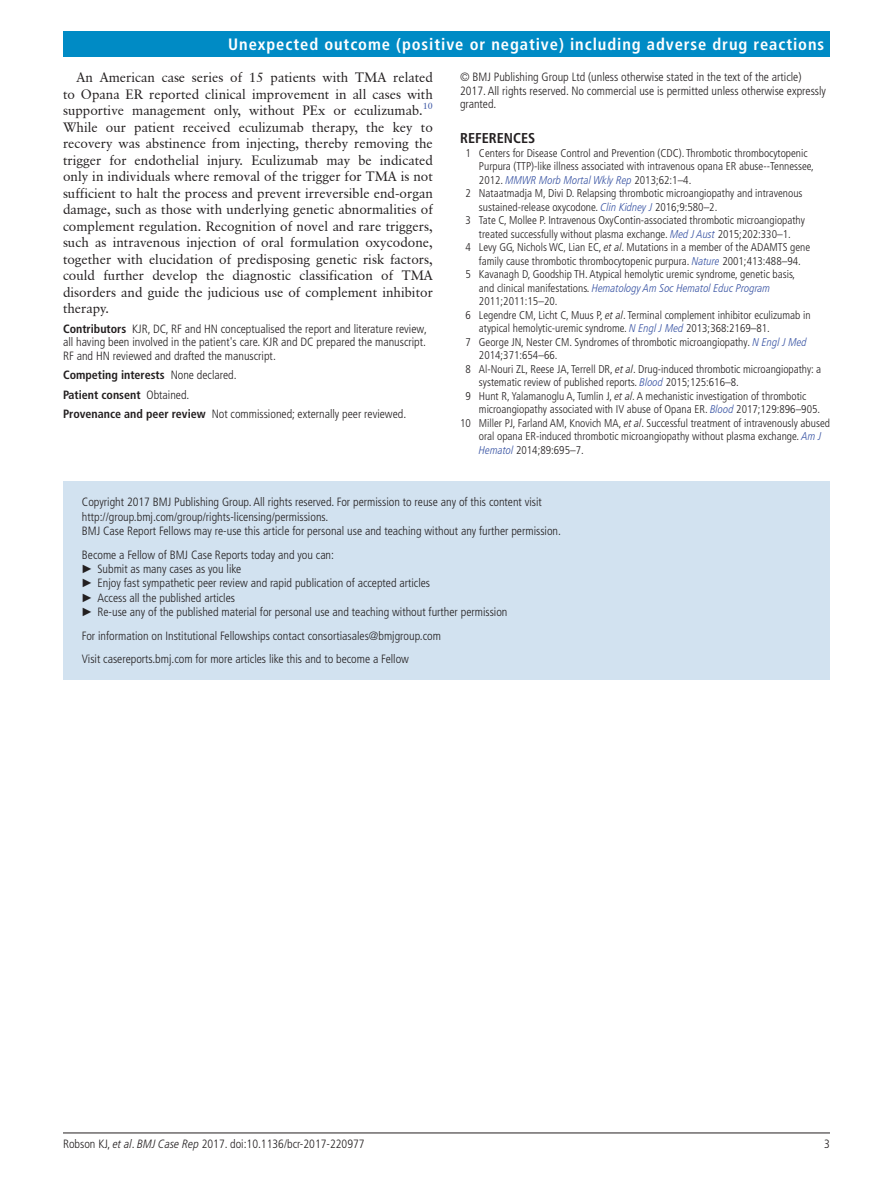
<style>
.page{position:relative;width:893px;height:1191px;background:#fff}
.page>*{position:absolute;margin:0;border:0;box-sizing:border-box;transform-origin:0 0}
.t1{font:700 condensed 16.5px "Frutiger LT Pro";letter-spacing:.055em;color:#fff}
.t2{font:700 condensed 14.25px "Frutiger LT Std";color:#231f20}
.t3{font:13.5px/16.5px "Classical Garamond BT";color:#231f20;text-align:justify}
.t4{font:300 condensed 12px/14.4px "Frutiger LT Pro";color:#231f20}
.t5{font:300 condensed 11.25px "Frutiger LT Pro";color:#231f20}
.t6{font:italic 300 condensed 11.25px "Frutiger LT Pro";color:#3853a3}
.s1{font-weight:700}
.s2{font-style:normal;color:#231f20}
.s3{font-style:italic;color:#3853a3}
.s4{font-style:italic}
.s5{font-family:"Arial";font-weight:400;font-stretch:normal}
</style>
<div class="page">
<hr style="left:63px;top:1132px;width:767px;height:1px;background:#231f20">
<div style="left:63px;top:481px;width:767px;height:198px;background:#d2e2f0"></div>
<div style="left:63px;top:31px;width:767px;height:25px;background:#008bc5"></div>
<h1 class="t1" style="left:228px;top:34px;width:597px">Unexpected outcome (positive or negative) including adverse drug reactions</h1>
<p class="t3" style="left:63px;top:69px;width:371px;text-indent:14px">An American case series of 15 patients with TMA related to Opana ER reported clinical improvement in all cases with supportive management only, without PEx or eculizumab.<sup>10<br></sup>While our patient received eculizumab therapy, the key to recovery was abstinence from injecting, thereby removing the trigger for endothelial injury. Eculizumab may be indicated only in individuals where removal of the trigger for TMA is not sufficient to halt the process and prevent irreversible end-organ damage, such as those with underlying genetic abnormalities of complement regulation. Recognition of novel and rare triggers, such as intravenous injection of oral formulation oxycodone, together with elucidation of predisposing genetic risk factors, could further develop the diagnostic classification of TMA disorders and guide the judicious use of complement inhibitor therapy.</p>
<p class="t4" style="left:63px;top:322px;width:366px;line-height:13.5px;text-align:justify"><span class="s1">Contributors</span> KJR, DC, RF and HN conceptualised the report and literature review, all having been involved in the patient's care. KJR and DC prepared the manuscript.<br>RF and HN reviewed and drafted the manuscript.</p>
<p class="t4" style="left:63px;top:365px;width:345px;line-height:19.5px"><span class="s1">Competing interests</span> None declared.<br><span class="s1">Patient consent</span> Obtained.<br><span class="s1">Provenance and peer review</span> Not commissioned; externally peer reviewed.</p>
<p class="t4" style="left:460px;top:70px;width:367px;line-height:13.5px">© BMJ Publishing Group Ltd (unless otherwise stated in the text of the article)<br>2017. All rights reserved. No commercial use is permitted unless otherwise expressly granted.</p>
<p class="t2" style="left:460px;top:130px;width:77px">REFERENCES</p>
<p class="t5" style="left:465px;top:146px;width:344px">1 Centers for Disease Control and Prevention (CDC). Thrombotic thrombocytopenic</p>
<p class="t5" style="left:479px;top:160px;width:337px">Purpura (TTP)-like illness associated with intravenous opana ER abuse--Tennessee,</p>
<p class="t6" style="left:479px;top:173px;width:214px"><span class="s2">2012.</span> MMWR Morb Mortal Wkly Rep <span class="s2">2013;62:1–4.</span></p>
<p class="t5" style="left:465px;top:187px;width:339px">2 Nataatmadja M, Divi D. Relapsing thrombotic microangiopathy and intravenous</p>
<p class="t5" style="left:479px;top:200px;width:240px">sustained-release oxycodone. <span class="s3">Clin Kidney J</span> 2016;9:580–2.</p>
<p class="t5" style="left:465px;top:214px;width:341px">3 Tate C, Mollee P. Intravenous OxyContin-associated thrombotic microangiopathy</p>
<p class="t5" style="left:479px;top:227px;width:313px">treated successfully without plasma exchange. <span class="s3">Med J Aust</span> 2015;202:330–1.</p>
<p class="t5" style="left:465px;top:241px;width:346px">4 Levy GG, Nichols WC, Lian EC, <span class="s4">et al</span>. Mutations in a member of the ADAMTS gene</p>
<p class="t5" style="left:479px;top:254px;width:323px">family cause thrombotic thrombocytopenic purpura. <span class="s3">Nature</span> 2001;413:488–94.</p>
<p class="t5" style="left:465px;top:268px;width:331px">5 Kavanagh D, Goodship TH. Atypical hemolytic uremic syndrome, genetic basis,</p>
<p class="t6" style="left:479px;top:281px;width:293px"><span class="s2">and clinical manifestations.</span> Hematology Am Soc Hematol Educ Program</p>
<p class="t5" style="left:479px;top:295px;width:80px">2011;2011:15–20.</p>
<p class="t5" style="left:465px;top:308px;width:347px">6 Legendre CM, Licht C, Muus P, <span class="s4">et al</span>. Terminal complement inhibitor eculizumab in</p>
<p class="t5" style="left:479px;top:322px;width:292px">atypical hemolytic-uremic syndrome. <span class="s3">N Engl J Med</span> 2013;368:2169–81.</p>
<p class="t5" style="left:465px;top:335px;width:343px">7 George JN, Nester CM. Syndromes of thrombotic microangiopathy. <span class="s3">N Engl J Med</span></p>
<p class="t5" style="left:479px;top:349px;width:80px">2014;371:654–66.</p>
<p class="t5" style="left:465px;top:362px;width:357px">8 Al-Nouri ZL, Reese JA, Terrell DR, <span class="s4">et al</span>. Drug-induced thrombotic microangiopathy: a</p>
<p class="t5" style="left:479px;top:376px;width:261px">systematic review of published reports. <span class="s3">Blood</span> 2015;125:616–8.</p>
<p class="t5" style="left:465px;top:389px;width:342px">9 Hunt R, Yalamanoglu A, Tumlin J, <span class="s4">et al</span>. A mechanistic investigation of thrombotic</p>
<p class="t5" style="left:479px;top:403px;width:343px">microangiopathy associated with IV abuse of Opana ER. <span class="s3">Blood</span> 2017;129:896–905.</p>
<p class="t5" style="left:460px;top:416px;width:371px">10 Miller PJ, Farland AM, Knovich MA, <span class="s4">et al</span>. Successful treatment of intravenously abused</p>
<p class="t5" style="left:479px;top:430px;width:344px">oral opana ER-induced thrombotic microangiopathy without plasma exchange. <span class="s3">Am J</span></p>
<p class="t5" style="left:479px;top:443px;width:106px"><span class="s3">Hematol</span> 2014;89:695–7.</p>
<p class="t4" style="left:82px;top:495px;width:481px">Copyright 2017 BMJ Publishing Group. All rights reserved. For permission to reuse any of this content visit http://group.bmj.com/group/rights-licensing/permissions.<br>BMJ Case Report Fellows may re-use this article for personal use and teaching without any further permission.</p>
<p class="t4" style="left:81px;top:547px;width:428px">Become a Fellow of BMJ Case Reports today and you can:<br><span class="s5">►</span> Submit as many cases as you like<br><span class="s5">►</span> Enjoy fast sympathetic peer review and rapid publication of accepted articles<br><span class="s5">►</span> Access all the published articles<br><span class="s5">►</span> Re-use any of the published material for personal use and teaching without further permission</p>
<p class="t4" style="left:82px;top:624px;width:361px;line-height:23.4px">For information on Institutional Fellowships contact consortiasales@bmjgroup.com<br>Visit casereports.bmj.com for more articles like this and to become a Fellow</p>
<p class="t4" style="left:63px;top:1136px;width:303px">Robson KJ, <span class="s4">et al</span>. <span class="s4">BMJ Case Rep</span> 2017. doi:10.1136/bcr-2017-220977</p>
<p class="t4" style="left:824px;top:1136px;width:7px">3</p>
</div>
